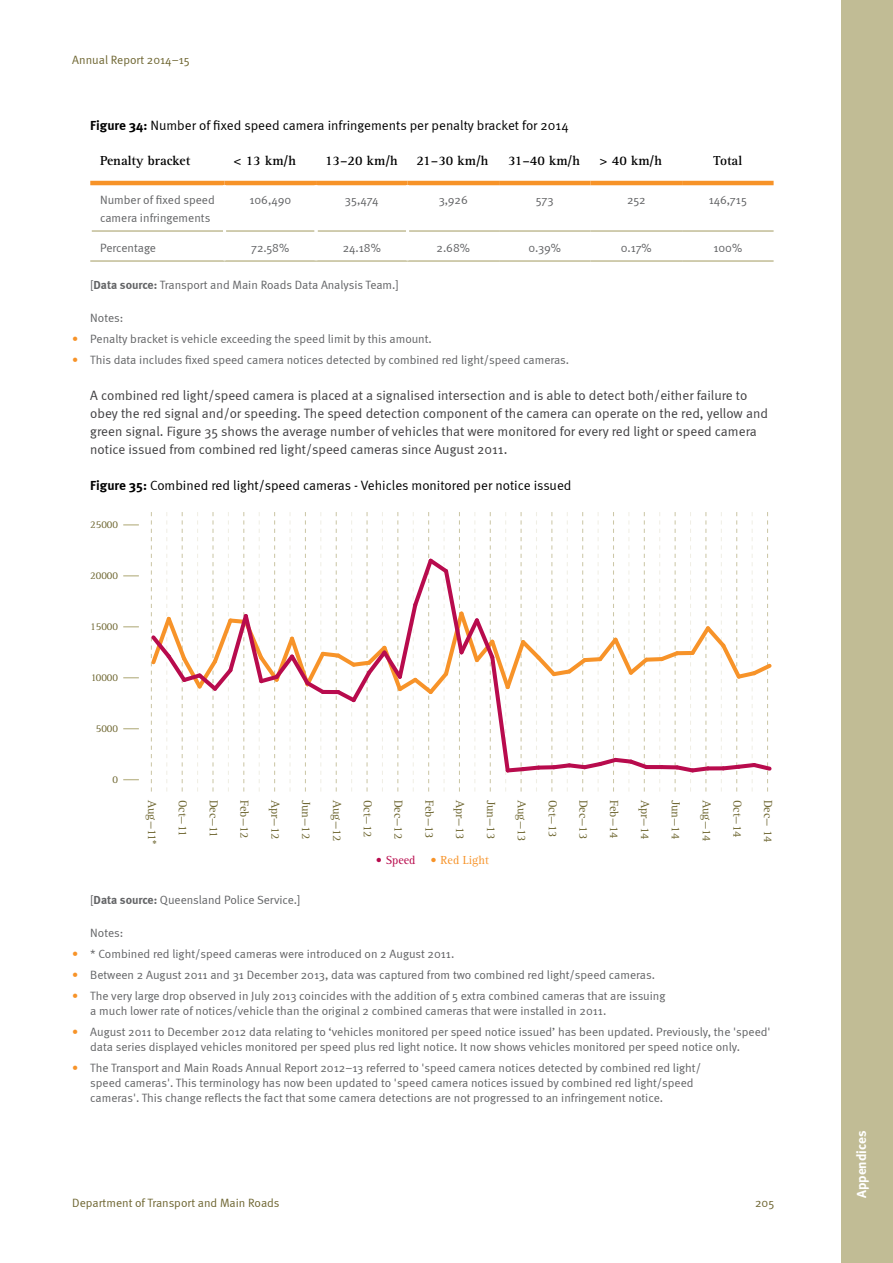
<style>
.page{position:relative;width:893px;height:1263px;background:#fff}
.page>*{position:absolute;margin:0;border:0;box-sizing:border-box;transform-origin:0 0}
.t1{font:13.5px/18px "Meta Normal";color:#414042}
.t2{font:13.5px "Meta Normal";color:#000}
.t3{font:700 13.5px "Rotis Serif Std";color:#000}
.t4{font:700 13.5px "Meta";color:#fff}
.t5{font:12px/15px "Meta Normal";color:#636466}
.t6{font:12px "Rotis Serif Std";color:#6f6732}
.t7{font:12px "Meta Normal";color:#6f6632}
.t8{font:12px "Rotis Serif Std";color:#f79329}
.t9{font:12px "Rotis Serif Std";color:#b80b4d}
.t10{font:10.8px "Rotis Serif Std";color:#6f6732}
.s1{font-family:"Meta";font-weight:700}
.s2{color:#f79328}
</style>
<div class="page">
<div style="left:841px;top:0;width:52px;height:1263px;background:#c1bc95"></div>
<hr style="left:92px;top:230px;width:131px;height:2px;background:#c1bc95">
<hr style="left:226px;top:230px;width:89px;height:2px;background:#c1bc95">
<hr style="left:318px;top:230px;width:88px;height:2px;background:#c1bc95">
<hr style="left:409px;top:230px;width:90px;height:2px;background:#c1bc95">
<hr style="left:499px;top:230px;width:92px;height:2px;background:#c1bc95">
<hr style="left:591px;top:230px;width:91px;height:2px;background:#c1bc95">
<hr style="left:682px;top:230px;width:92px;height:2px;background:#c1bc95">
<hr style="left:90px;top:260px;width:135px;height:2px;background:#c1bc95">
<hr style="left:225px;top:260px;width:91px;height:2px;background:#c1bc95">
<hr style="left:316px;top:260px;width:92px;height:2px;background:#c1bc95">
<hr style="left:408px;top:260px;width:91px;height:2px;background:#c1bc95">
<hr style="left:499px;top:260px;width:92px;height:2px;background:#c1bc95">
<hr style="left:591px;top:260px;width:91px;height:2px;background:#c1bc95">
<hr style="left:682px;top:260px;width:92px;height:2px;background:#c1bc95">
<hr style="left:90px;top:181px;width:135px;height:4px;background:#f79328">
<hr style="left:225px;top:181px;width:91px;height:4px;background:#f79328">
<hr style="left:316px;top:181px;width:92px;height:4px;background:#f79328">
<hr style="left:408px;top:181px;width:91px;height:4px;background:#f79328">
<hr style="left:499px;top:181px;width:92px;height:4px;background:#f79328">
<hr style="left:591px;top:181px;width:91px;height:4px;background:#f79328">
<hr style="left:682px;top:181px;width:92px;height:4px;background:#f79328">
<svg style="left:123px;top:728px;width:16px;height:1px"></svg>
<svg style="left:123px;top:677px;width:16px;height:1px"></svg>
<svg style="left:123px;top:626px;width:16px;height:1px"></svg>
<svg style="left:123px;top:575px;width:16px;height:1px"></svg>
<svg style="left:123px;top:524px;width:16px;height:1px"></svg>
<svg style="left:123px;top:779px;width:16px;height:1px"></svg>
<svg style="left:150px;top:512px;width:622px;height:279px"></svg>
<p class="t7" style="left:72px;top:53px;width:119px">Annual Report 2014–15</p>
<p class="t2" style="left:90px;top:117px;width:480px"><span class="s1">Figure 34:</span> Number of fixed speed camera infringements per penalty bracket for 2014</p>
<p class="t3" style="left:100px;top:153px;width:92px">Penalty bracket</p>
<p class="t3" style="left:234px;top:153px;width:64px">&lt; 13 km/h</p>
<p class="t3" style="left:325px;top:153px;width:74px">13–20 km/h</p>
<p class="t3" style="left:417px;top:153px;width:73px">21–30 km/h</p>
<p class="t3" style="left:508px;top:153px;width:73px">31–40 km/h</p>
<p class="t3" style="left:600px;top:153px;width:64px">&gt; 40 km/h</p>
<p class="t3" style="left:714px;top:153px;width:30px">Total</p>
<p class="t5" style="left:100px;top:191px;width:116px;line-height:18px">Number of fixed speed camera infringements</p>
<p class="t5" style="left:249px;top:192px;width:43px">106,490</p>
<p class="t5" style="left:345px;top:192px;width:35px">35,474</p>
<p class="t5" style="left:439px;top:192px;width:31px">3,926</p>
<p class="t5" style="left:536px;top:192px;width:19px">573</p>
<p class="t5" style="left:627px;top:192px;width:20px">252</p>
<p class="t5" style="left:709px;top:192px;width:40px">146,715</p>
<p class="t5" style="left:100px;top:240px;width:58px">Percentage</p>
<p class="t5" style="left:251px;top:240px;width:40px">72.58%</p>
<p class="t5" style="left:343px;top:240px;width:40px">24.18%</p>
<p class="t5" style="left:437px;top:240px;width:35px">2.68%</p>
<p class="t5" style="left:529px;top:240px;width:34px">0.39%</p>
<p class="t5" style="left:621px;top:240px;width:32px">0.17%</p>
<p class="t5" style="left:713px;top:240px;width:30px">100%</p>
<p class="t5" style="left:90px;top:277px;width:310px">[<span class="s1">Data source:</span> Transport and Main Roads Data Analysis Team.]</p>
<p class="t5" style="left:90px;top:310px;width:35px">Notes:</p>
<p class="t5" style="left:72px;top:331px;width:361px"><span class="s2">•</span> Penalty bracket is vehicle exceeding the speed limit by this amount.</p>
<p class="t5" style="left:72px;top:352px;width:498px"><span class="s2">•</span> This data includes fixed speed camera notices detected by combined red light/speed cameras.</p>
<p class="t1" style="left:90px;top:386px;width:679px">A combined red light/speed camera is placed at a signalised intersection and is able to detect both/either failure to obey the red signal and/or speeding. The speed detection component of the camera can operate on the red, yellow and green signal. Figure 35 shows the average number of vehicles that were monitored for every red light or speed camera notice issued from combined red light/speed cameras since August 2011.</p>
<p class="t2" style="left:90px;top:477px;width:483px"><span class="s1">Figure 35:</span> Combined red light/speed cameras - Vehicles monitored per notice issued</p>
<p class="t10" style="left:90px;top:518px;width:29px">25000</p>
<p class="t10" style="left:90px;top:569px;width:29px">20000</p>
<p class="t10" style="left:90px;top:620px;width:29px">15000</p>
<p class="t10" style="left:91px;top:671px;width:29px">10000</p>
<p class="t10" style="left:96px;top:722px;width:24px">5000</p>
<p class="t10" style="left:113px;top:773px;width:7px">0</p>
<p class="t6" style="left:159px;top:800px;width:46px;rotate:90deg">Aug—11*</p>
<p class="t6" style="left:190px;top:800px;width:38px;rotate:90deg">Oct—11</p>
<p class="t6" style="left:221px;top:800px;width:40px;rotate:90deg">Dec—11</p>
<p class="t6" style="left:251px;top:800px;width:40px;rotate:90deg">Feb—12</p>
<p class="t6" style="left:282px;top:800px;width:41px;rotate:90deg">Apr—12</p>
<p class="t6" style="left:313px;top:800px;width:41px;rotate:90deg">Jun—12</p>
<p class="t6" style="left:344px;top:800px;width:43px;rotate:90deg">Aug—12</p>
<p class="t6" style="left:375px;top:800px;width:39px;rotate:90deg">Oct—12</p>
<p class="t6" style="left:405px;top:800px;width:41px;rotate:90deg">Dec—12</p>
<p class="t6" style="left:436px;top:800px;width:40px;rotate:90deg">Feb—13</p>
<p class="t6" style="left:467px;top:800px;width:41px;rotate:90deg">Apr—13</p>
<p class="t6" style="left:498px;top:800px;width:41px;rotate:90deg">Jun—13</p>
<p class="t6" style="left:529px;top:800px;width:43px;rotate:90deg">Aug—13</p>
<p class="t6" style="left:559px;top:800px;width:39px;rotate:90deg">Oct—13</p>
<p class="t6" style="left:590px;top:800px;width:41px;rotate:90deg">Dec—13</p>
<p class="t6" style="left:621px;top:800px;width:40px;rotate:90deg">Feb—14</p>
<p class="t6" style="left:652px;top:800px;width:41px;rotate:90deg">Apr—14</p>
<p class="t6" style="left:683px;top:800px;width:41px;rotate:90deg">Jun—14</p>
<p class="t6" style="left:713px;top:800px;width:43px;rotate:90deg">Aug—14</p>
<p class="t6" style="left:744px;top:800px;width:39px;rotate:90deg">Oct—14</p>
<p class="t6" style="left:775px;top:800px;width:44px;rotate:90deg">Dec— 14</p>
<p class="t9" style="left:376px;top:854px;width:41px">• Speed</p>
<p class="t8" style="left:431px;top:854px;width:60px">• Red Light</p>
<p class="t5" style="left:90px;top:892px;width:212px">[<span class="s1">Data source:</span> Queensland Police Service.]</p>
<p class="t5" style="left:90px;top:925px;width:35px">Notes:</p>
<p class="t5" style="left:72px;top:946px;width:383px"><span class="s2">•</span> * Combined red light/speed cameras were introduced on 2 August 2011.</p>
<p class="t5" style="left:72px;top:967px;width:584px"><span class="s2">•</span> Between 2 August 2011 and 31 December 2013, data was captured from two combined red light/speed cameras.</p>
<p class="t5" style="left:90px;top:988px;width:577px;text-indent:-18px"><span class="s2">•</span> The very large drop observed in July 2013 coincides with the addition of 5 extra combined cameras that are issuing a much lower rate of notices/vehicle than the original 2 combined cameras that were installed in 2011.</p>
<p class="t5" style="left:90px;top:1024px;width:682px;text-indent:-18px"><span class="s2">•</span> August 2011 to December 2012 data relating to ‘vehicles monitored per speed notice issued’ has been updated. Previously, the 'speed' data series displayed vehicles monitored per speed plus red light notice. It now shows vehicles monitored per speed notice only.</p>
<p class="t5" style="left:90px;top:1060px;width:612px;text-indent:-18px"><span class="s2">•</span> The Transport and Main Roads Annual Report 2012–13 referred to 'speed camera notices detected by combined red light/ speed cameras'. This terminology has now been updated to 'speed camera notices issued by combined red light/speed cameras'. This change reflects the fact that some camera detections are not progressed to an infringement notice.</p>
<p class="t7" style="left:72px;top:1196px;width:209px">Department of Transport and Main Roads</p>
<p class="t7" style="left:755px;top:1196px;width:21px">205</p>
<p class="t4" style="left:853px;top:1198px;width:69px;rotate:-90deg">Appendices</p>
</div>
